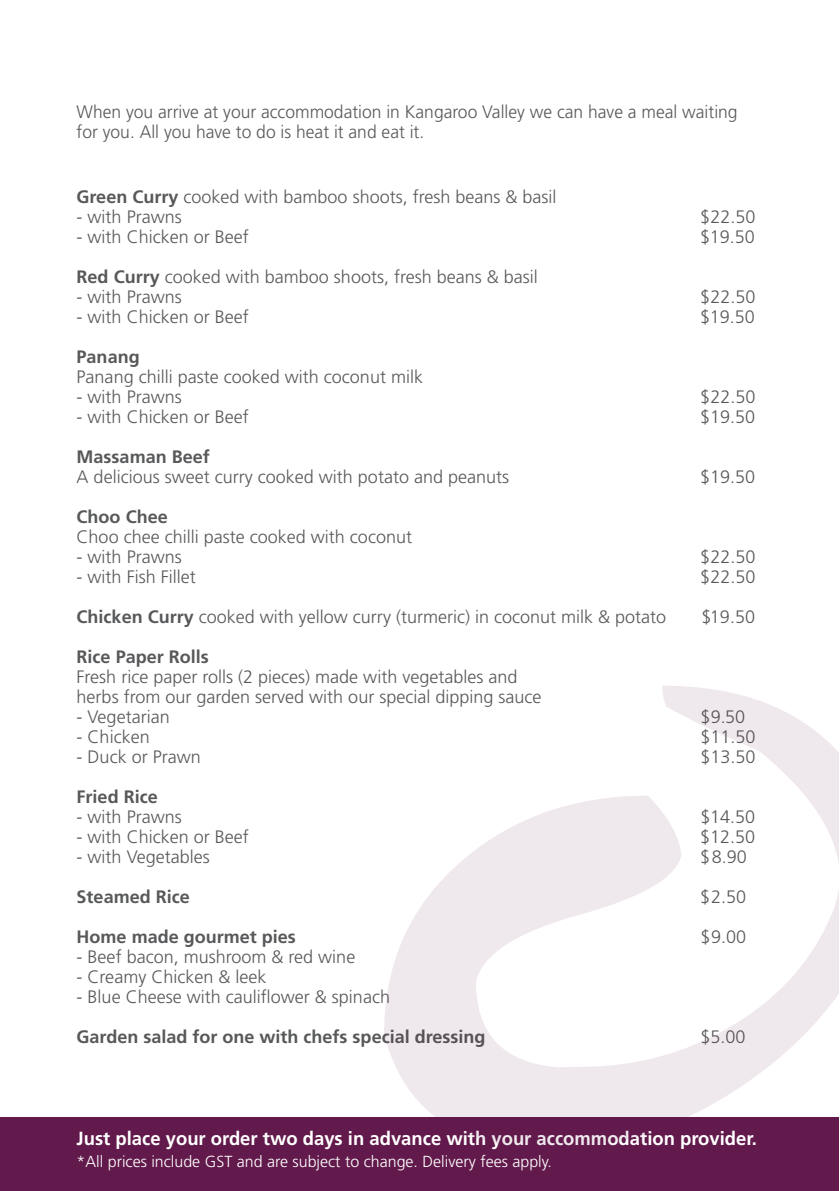
<style>
.page{position:relative;width:840px;height:1191px;background:#fff}
.page>*{position:absolute;margin:0;border:0;box-sizing:border-box;transform-origin:0 0}
.t1{font:700 19px "Frutiger";color:#fff}
.t2{font:300 18px/20px "Frutiger";color:#57585a}
.t3{font:700 18px "Frutiger";color:#57585a}
.t4{font:300 16px "Frutiger";color:#fff}
.s1{font-weight:700}
</style>
<div class="page">
<div style="left:0;top:1117px;width:838px;height:74px;background:#62194b"></div>
<svg style="left:384px;top:686px;width:454px;height:431px"></svg>
<p class="t2" style="left:77px;top:102px;width:662px">When you arrive at your accommodation in Kangaroo Valley we can have a meal waiting for you. All you have to do is heat it and eat it.</p>
<p class="t2" style="left:77px;top:186px;width:481px"><span class="s1">Green Curry</span> cooked with bamboo shoots, fresh beans &amp; basil</p>
<p class="t2" style="left:77px;top:206px;width:107px">- with Prawns</p>
<p class="t2" style="left:699px;top:206px;width:57px">$22.50</p>
<p class="t2" style="left:77px;top:226px;width:174px">- with Chicken or Beef</p>
<p class="t2" style="left:699px;top:226px;width:56px">$19.50</p>
<p class="t2" style="left:77px;top:266px;width:462px"><span class="s1">Red Curry</span> cooked with bamboo shoots, fresh beans &amp; basil</p>
<p class="t2" style="left:77px;top:286px;width:107px">- with Prawns</p>
<p class="t2" style="left:699px;top:286px;width:57px">$22.50</p>
<p class="t2" style="left:77px;top:306px;width:174px">- with Chicken or Beef</p>
<p class="t2" style="left:699px;top:306px;width:56px">$19.50</p>
<p class="t3" style="left:77px;top:346px;width:65px">Panang</p>
<p class="t2" style="left:77px;top:366px;width:348px">Panang chilli paste cooked with coconut milk</p>
<p class="t2" style="left:77px;top:386px;width:107px">- with Prawns</p>
<p class="t2" style="left:699px;top:386px;width:57px">$22.50</p>
<p class="t2" style="left:77px;top:406px;width:174px">- with Chicken or Beef</p>
<p class="t2" style="left:699px;top:406px;width:57px">$19.50</p>
<p class="t3" style="left:77px;top:446px;width:135px">Massaman Beef</p>
<p class="t2" style="left:77px;top:466px;width:434px">A delicious sweet curry cooked with potato and peanuts</p>
<p class="t2" style="left:699px;top:466px;width:57px">$19.50</p>
<p class="t3" style="left:77px;top:506px;width:93px">Choo Chee</p>
<p class="t2" style="left:77px;top:526px;width:337px">Choo chee chilli paste cooked with coconut</p>
<p class="t2" style="left:77px;top:546px;width:107px">- with Prawns</p>
<p class="t2" style="left:699px;top:546px;width:57px">$22.50</p>
<p class="t2" style="left:77px;top:566px;width:120px">- with Fish Fillet</p>
<p class="t2" style="left:699px;top:566px;width:57px">$22.50</p>
<p class="t2" style="left:77px;top:606px;width:591px"><span class="s1">Chicken Curry</span> cooked with yellow curry (turmeric) in coconut milk &amp; potato</p>
<p class="t2" style="left:701px;top:606px;width:55px">$19.50</p>
<p class="t3" style="left:77px;top:646px;width:134px">Rice Paper Rolls</p>
<p class="t2" style="left:77px;top:666px;width:466px">Fresh rice paper rolls (2 pieces) made with vegetables and herbs from our garden served with our special dipping sauce</p>
<p class="t2" style="left:77px;top:706px;width:95px">- Vegetarian</p>
<p class="t2" style="left:700px;top:706px;width:46px">$9.50</p>
<p class="t2" style="left:77px;top:726px;width:75px">- Chicken</p>
<p class="t2" style="left:700px;top:726px;width:57px">$11.50</p>
<p class="t2" style="left:77px;top:746px;width:126px">- Duck or Prawn</p>
<p class="t2" style="left:700px;top:746px;width:57px">$13.50</p>
<p class="t3" style="left:77px;top:786px;width:83px">Fried Rice</p>
<p class="t2" style="left:77px;top:806px;width:107px">- with Prawns</p>
<p class="t2" style="left:700px;top:806px;width:56px">$14.50</p>
<p class="t2" style="left:77px;top:826px;width:174px">- with Chicken or Beef</p>
<p class="t2" style="left:699px;top:826px;width:57px">$12.50</p>
<p class="t2" style="left:77px;top:846px;width:135px">- with Vegetables</p>
<p class="t2" style="left:699px;top:846px;width:48px">$8.90</p>
<p class="t3" style="left:77px;top:886px;width:115px">Steamed Rice</p>
<p class="t2" style="left:699px;top:886px;width:48px">$2.50</p>
<p class="t3" style="left:77px;top:926px;width:221px">Home made gourmet pies</p>
<p class="t2" style="left:700px;top:926px;width:47px">$9.00</p>
<p class="t2" style="left:77px;top:946px;width:280px">- Beef bacon, mushroom &amp; red wine</p>
<p class="t2" style="left:77px;top:966px;width:191px">- Creamy Chicken &amp; leek</p>
<p class="t2" style="left:77px;top:986px;width:315px">- Blue Cheese with cauliflower &amp; spinach</p>
<p class="t3" style="left:77px;top:1026px;width:410px">Garden salad for one with chefs special dressing</p>
<p class="t2" style="left:700px;top:1026px;width:47px">$5.00</p>
<p class="t1" style="left:77px;top:1127px;width:681px">Just place your order two days in advance with your accommodation provider.</p>
<p class="t4" style="left:77px;top:1152px;width:476px">*All prices include GST and are subject to change. Delivery fees apply.</p>
</div>
